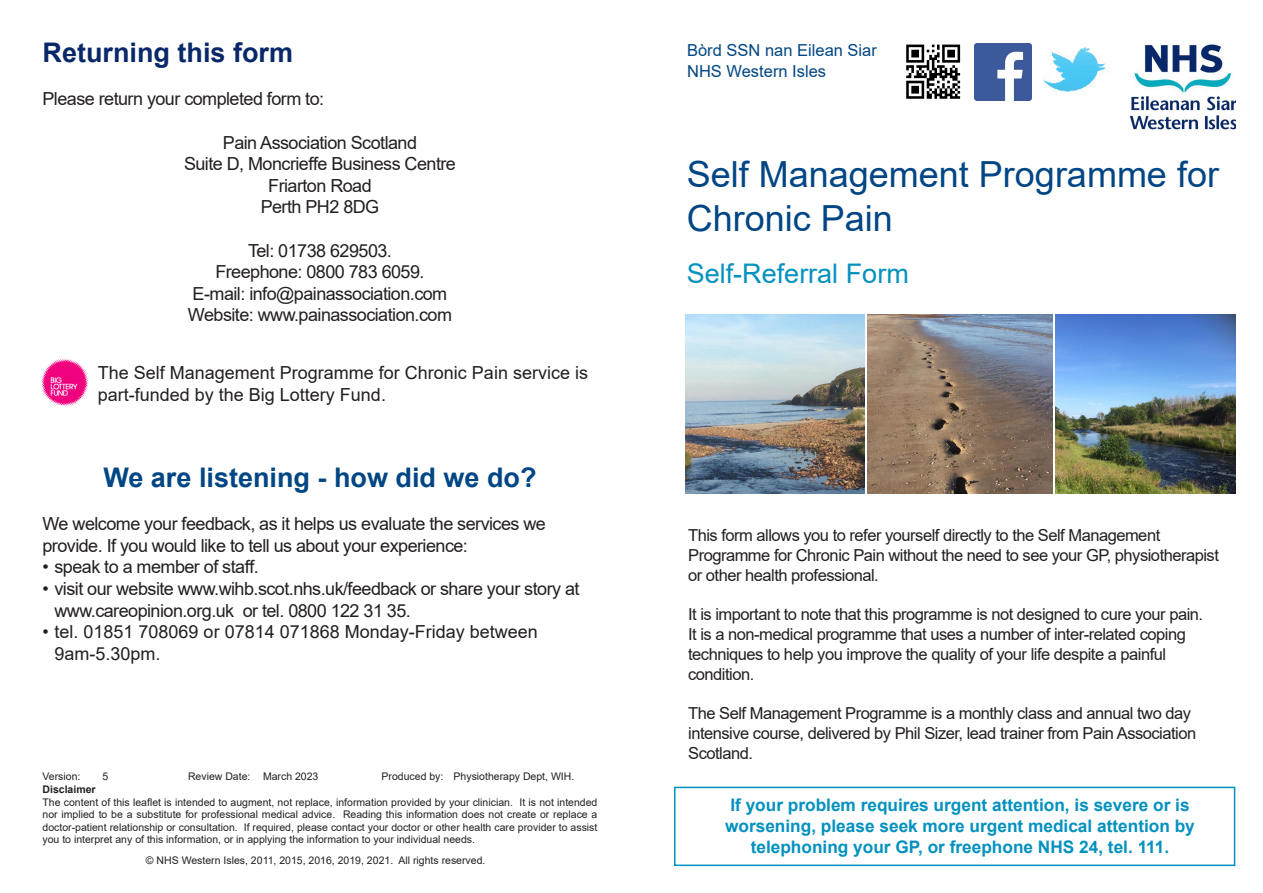
<style>
.page{position:relative;width:1263px;height:893px;background:#fff}
.page>*{position:absolute;margin:0;border:0;box-sizing:border-box;transform-origin:0 0}
.t1{font:36px/43.2px "Arial";color:#004684}
.t2{font:700 27px "Arial";color:#004684}
.t3{font:700 27px "Arial";color:#092869}
.t4{font:27px "Arial";color:#0391bf}
.Main_Heading{font:18px/21.6px "Arial";letter-spacing:-.03em;color:#231f20}
.Main_Heading-2{font:18px/21.6px "Arial";color:#231f20}
.t5{font:700 17.25px/20.7px "Arial";color:#0391bf;text-align:center}
.t6{font:16.5px/19.8px "Arial";letter-spacing:-.03em;color:#231f20}
.t7{font:16.5px "Arial";color:#004684}
.t8{font:10.5px/12.6px "Arial";color:#231f20;text-align:justify}
.t9{font:700 10.5px "Arial";color:#231f20}
</style>
<div class="page">
<img style="left:1130px;top:44px;width:105px;height:86px">
<img style="left:1044px;top:47px;width:64px;height:45px">
<img style="left:906px;top:44px;width:55px;height:55px">
<img style="left:975px;top:44px;width:56px;height:57px">
<div style="left:674px;top:787px;width:561px;height:79px;border:2px solid #0391bf"></div>
<img style="left:686px;top:314px;width:178px;height:179px">
<img style="left:1055px;top:314px;width:180px;height:179px">
<img style="left:867px;top:314px;width:185px;height:179px">
<img style="left:40px;top:358px;width:49px;height:49px">
<p class="t3" style="left:43px;top:34px;width:252px">Returning this form</p>
<p class="Main_Heading" style="left:43px;top:88px;width:283px">Please return your completed form to:</p>
<p class="Main_Heading" style="left:223px;top:131px;width:196px">Pain Association Scotland</p>
<p class="Main_Heading" style="left:184px;top:153px;width:273px">Suite D, Moncrieffe Business Centre</p>
<p class="Main_Heading" style="left:268px;top:175px;width:105px">Friarton Road</p>
<p class="Main_Heading" style="left:261px;top:196px;width:120px">Perth PH2 8DG</p>
<p class="Main_Heading" style="left:248px;top:239px;width:145px">Tel: 01738 629503.</p>
<p class="Main_Heading" style="left:215px;top:261px;width:211px">Freephone: 0800 783 6059.</p>
<p class="Main_Heading" style="left:193px;top:283px;width:256px">E-mail: info@painassociation.com</p>
<p class="Main_Heading" style="left:188px;top:304px;width:266px">Website: www.painassociation.com</p>
<p class="Main_Heading-2" style="left:98px;top:362px;width:492px">The Self Management Programme for Chronic Pain service is part-funded by the Big Lottery Fund.</p>
<p class="t2" style="left:103px;top:458px;width:435px">We are listening - how did we do?</p>
<p class="Main_Heading" style="left:43px;top:513px;width:505px">We welcome your feedback, as it helps us evaluate the services we provide. If you would like to tell us about your experience:</p>
<p class="Main_Heading" style="left:43px;top:556px;width:218px">• speak to a member of staff.</p>
<p class="Main_Heading" style="left:55px;top:578px;width:526px;text-indent:-12px">• visit our website www.wihb.scot.nhs.uk/feedback or share your story at www.careopinion.org.uk or tel. 0800 122 31 35.</p>
<p class="Main_Heading-2" style="left:55px;top:621px;width:485px;text-indent:-12px">• tel. 01851 708069 or 07814 071868 Monday-Friday between<br>9am-5.30pm.</p>
<p class="t8" style="left:43px;top:770px;width:39px">Version:</p>
<p class="t8" style="left:103px;top:770px;width:7px">5</p>
<p class="t8" style="left:188px;top:770px;width:132px">Review Date: March 2023</p>
<p class="t8" style="left:382px;top:770px;width:194px">Produced by: Physiotherapy Dept, WIH.</p>
<p class="t9" style="left:43px;top:782px;width:55px">Disclaimer</p>
<p class="t8" style="left:43px;top:796px;width:556px">The content of this leaflet is intended to augment, not replace, information provided by your clinician. It is not intended nor implied to be a substitute for professional medical advice. Reading this information does not create or replace a doctor-patient relationship or consultation. If required, please contact your doctor or other health care provider to assist you to interpret any of this information, or in applying the information to your individual needs.</p>
<p class="t8" style="left:146px;top:854px;width:341px">© NHS Western Isles, 2011, 2015, 2016, 2019, 2021. All rights reserved.</p>
<p class="t7" style="left:687px;top:39px;width:191px">Bòrd SSN nan Eilean Siar</p>
<p class="t7" style="left:687px;top:60px;width:141px">NHS Western Isles</p>
<p class="t1" style="left:687px;top:153px;width:534px">Self Management Programme for<br>Chronic Pain</p>
<p class="t4" style="left:687px;top:255px;width:224px">Self-Referral Form</p>
<p class="t6" style="left:688px;top:525px;width:532px">This form allows you to refer yourself directly to the Self Management<br>Programme for Chronic Pain without the need to see your GP, physiotherapist or other health professional.</p>
<p class="t6" style="left:688px;top:605px;width:516px">It is important to note that this programme is not designed to cure your pain.<br>It is a non-medical programme that uses a number of inter-related coping techniques to help you improve the quality of your life despite a painful condition.</p>
<p class="t6" style="left:688px;top:704px;width:510px">The Self Management Programme is a monthly class and annual two day intensive course, delivered by Phil Sizer, lead trainer from Pain Association<br>Scotland.</p>
<p class="t5" style="left:725px;top:795px;width:471px">If your problem requires urgent attention, is severe or is worsening, please seek more urgent medical attention by telephoning your GP, or freephone NHS 24, tel. 111.</p>
</div>
